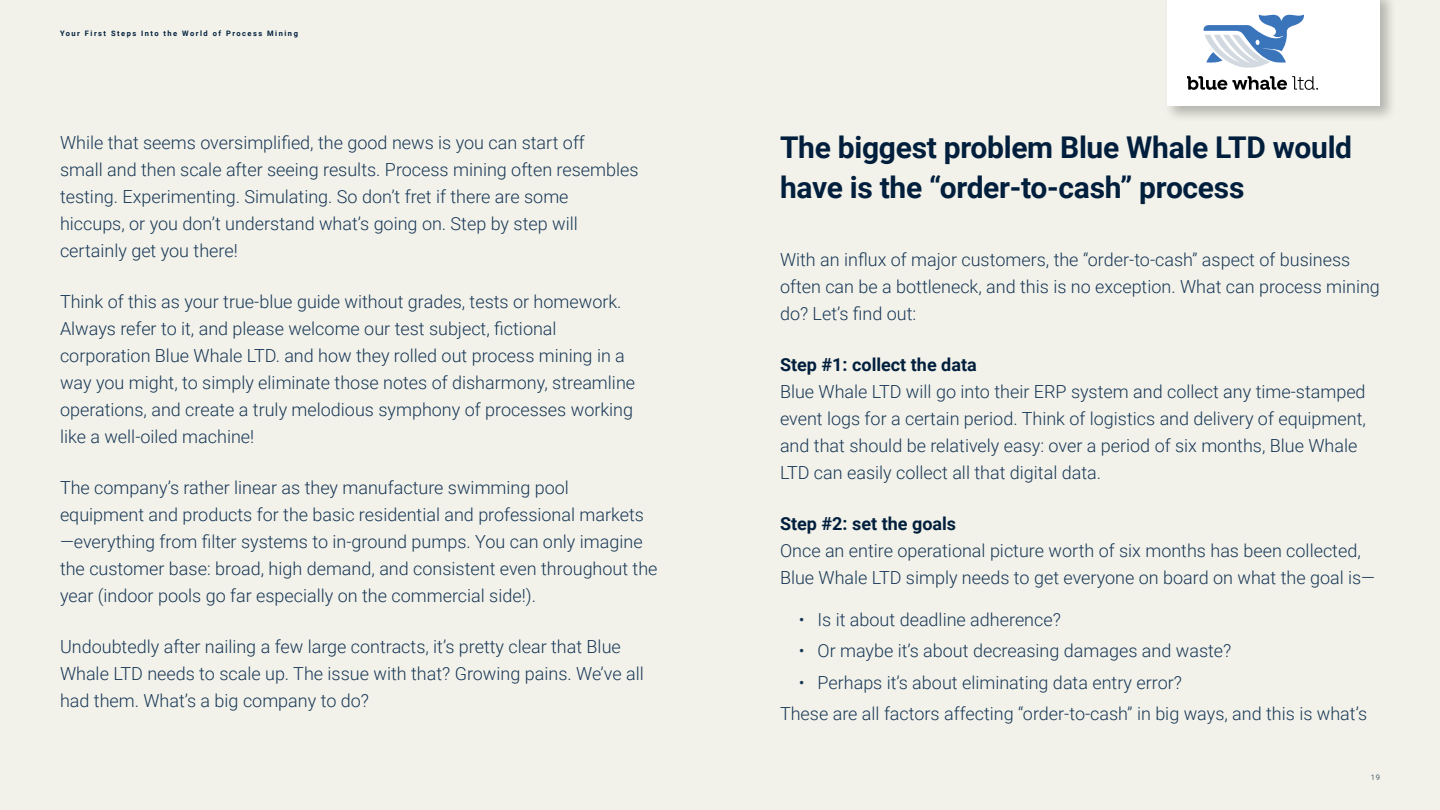
<style>
.page{position:relative;width:1440px;height:810px;background:#f2f2ea}
.page>*{position:absolute;margin:0;border:0;box-sizing:border-box;transform-origin:0 0}
.h3_-_40_54__dark{font:700 30px/40.5px "Roboto";letter-spacing:-.01em;color:#011f3d}
.body_-_24_36__dark{font:300 18px/27px "Roboto";color:#193857}
.bold_-_24_36__dark{font:700 18px "Roboto";color:#011f3d}
.t1{font:700 7.5px "Roboto";letter-spacing:.2em;color:#011f3d}
.t2{font:300 7.5px "Roboto";color:#011f3d}
</style>
<div class="page">
<div style="left:1164px;top:0;width:233px;height:123px;background:#000;opacity:.25"></div>
<div style="left:1167px;top:0;width:213px;height:106px;background:#fff"></div>
<svg style="left:1204px;top:14px;width:100px;height:54px"></svg>
<svg style="left:1187px;top:76px;width:131px;height:14px"></svg>
<p class="t1" style="left:60px;top:28px;width:239px">Your First Steps Into the World of Process Mining</p>
<p class="body_-_24_36__dark" style="left:60px;top:128px;width:580px">While that seems oversimplified, the good news is you can start off<br>small and then scale after seeing results. Process mining often resembles testing. Experimenting. Simulating. So don’t fret if there are some<br>hiccups, or you don’t understand what’s going on. Step by step will certainly get you there!</p>
<p class="body_-_24_36__dark" style="left:60px;top:287px;width:577px">Think of this as your true-blue guide without grades, tests or homework.<br>Always refer to it, and please welcome our test subject, fictional corporation Blue Whale LTD. and how they rolled out process mining in a way you might, to simply eliminate those notes of disharmony, streamline operations, and create a truly melodious symphony of processes working like a well-oiled machine!</p>
<p class="body_-_24_36__dark" style="left:60px;top:473px;width:599px">The company’s rather linear as they manufacture swimming pool equipment and products for the basic residential and professional markets —everything from filter systems to in-ground pumps. You can only imagine the customer base: broad, high demand, and consistent even throughout the year (indoor pools go far especially on the commercial side!).</p>
<p class="body_-_24_36__dark" style="left:60px;top:632px;width:585px">Undoubtedly after nailing a few large contracts, it’s pretty clear that Blue<br>Whale LTD needs to scale up. The issue with that? Growing pains. We’ve all had them. What’s a big company to do?</p>
<p class="h3_-_40_54__dark" style="left:780px;top:125px;width:574px">The biggest problem Blue Whale LTD would have is the “order-to-cash” process</p>
<p class="body_-_24_36__dark" style="left:780px;top:245px;width:601px">With an influx of major customers, the “order-to-cash” aspect of business often can be a bottleneck, and this is no exception. What can process mining do? Let’s find out:</p>
<p class="bold_-_24_36__dark" style="left:780px;top:351px;width:198px">Step #1: collect the data</p>
<p class="body_-_24_36__dark" style="left:780px;top:377px;width:587px">Blue Whale LTD will go into their ERP system and collect any time-stamped event logs for a certain period. Think of logistics and delivery of equipment, and that should be relatively easy: over a period of six months, Blue Whale LTD can easily collect all that digital data.</p>
<p class="bold_-_24_36__dark" style="left:780px;top:510px;width:178px">Step #2: set the goals</p>
<p class="body_-_24_36__dark" style="left:780px;top:536px;width:597px">Once an entire operational picture worth of six months has been collected,<br>Blue Whale LTD simply needs to get everyone on board on what the goal is—</p>
<p class="body_-_24_36__dark" style="left:799px;top:605px;width:264px">• Is it about deadline adherence?</p>
<p class="body_-_24_36__dark" style="left:799px;top:636px;width:434px">• Or maybe it’s about decreasing damages and waste?</p>
<p class="body_-_24_36__dark" style="left:799px;top:668px;width:385px">• Perhaps it’s about eliminating data entry error?</p>
<p class="body_-_24_36__dark" style="left:780px;top:699px;width:589px">These are all factors affecting “order-to-cash” in big ways, and this is what’s</p>
<p class="t2" style="left:1371px;top:772px;width:11px">19</p>
</div>
